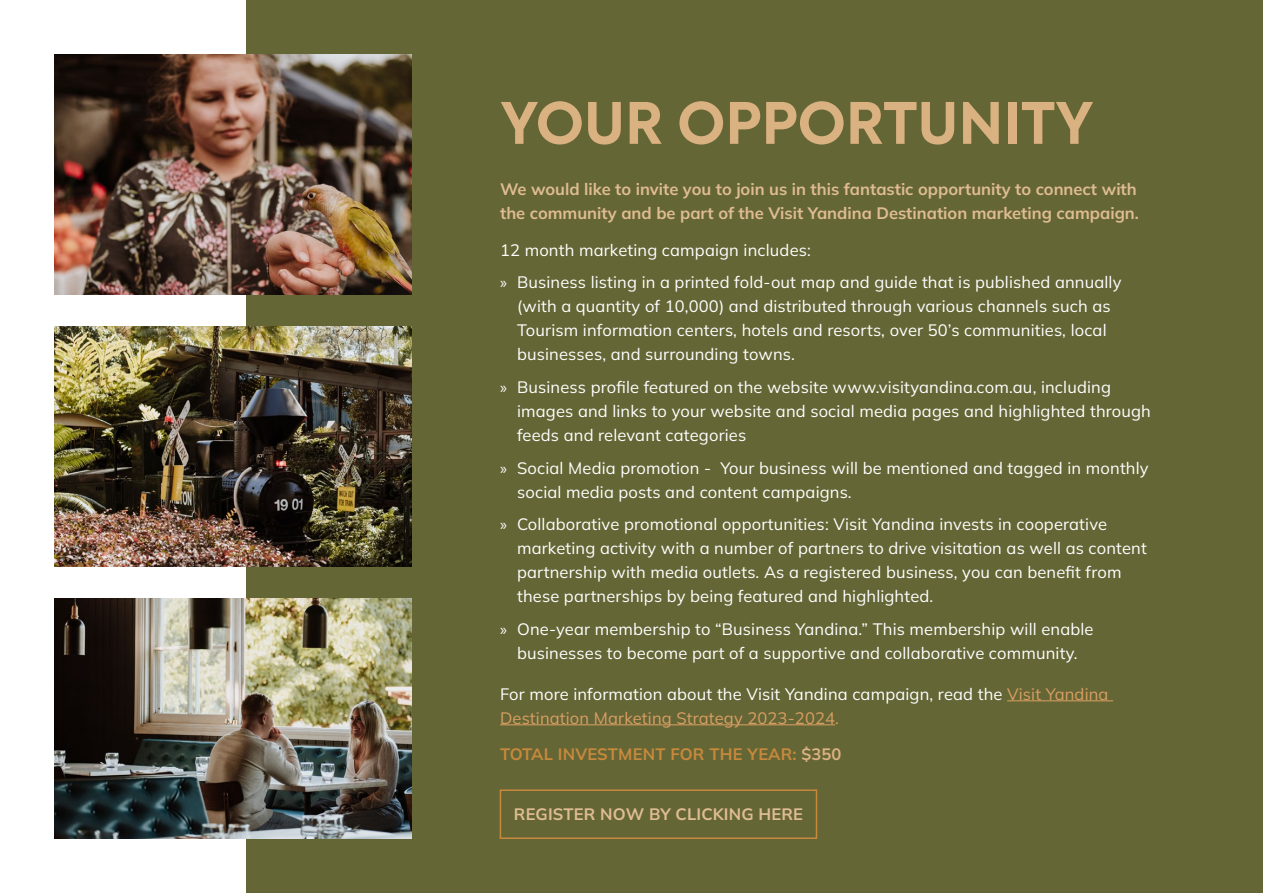
<style>
.page{position:relative;width:1263px;height:893px;background:#fff}
.page>*{position:absolute;margin:0;border:0;box-sizing:border-box;transform-origin:0 0}
.t1{font:700 56.7px "Axiforma";color:#dab180}
.t2{font:16.5px/24px "Mulish";letter-spacing:.01em;color:#fff}
.t3{font:700 16.5px/24px "Mulish";color:#dfbc91}
.t4{font:700 16.5px "Mulish";letter-spacing:.01em;color:#c7893c}
.s1{font-family:"Myriad Pro"}
.s2{color:#d99f62}
.s3{color:#dab180}
</style>
<div class="page">
<div style="left:247px;top:0;width:1016px;height:893px;background:#656636"></div>
<hr style="left:1007px;top:701px;width:106px;height:1px;background:#d99f62">
<hr style="left:500px;top:725px;width:335px;height:1px;background:#d99f62">
<img style="left:54px;top:54px;width:358px;height:240px">
<img style="left:54px;top:326px;width:358px;height:241px">
<img style="left:54px;top:599px;width:358px;height:240px">
<div style="left:500px;top:789px;width:317px;height:50px;border:2px solid #c7893c"></div>
<h1 class="t1" style="left:500px;top:85px;width:595px">YOUR OPPORTUNITY</h1>
<p class="t3" style="left:500px;top:177px;width:640px">We would like to invite you to join us in this fantastic opportunity to connect with the community and be part of the Visit Yandina Destination marketing campaign.</p>
<p class="t2" style="left:500px;top:233px;width:623px;line-height:32.5px">12 month marketing campaign includes:<br><span class="s1">»</span> Business listing in a printed fold-out map and guide that is published annually</p>
<p class="t2" style="left:517px;top:294px;width:595px">(with a quantity of 10,000) and distributed through various channels such as<br>Tourism information centers, hotels and resorts, over 50’s communities, local businesses, and surrounding towns.</p>
<p class="t2" style="left:517px;top:375px;width:635px;text-indent:-17px"><span class="s1">»</span> Business profile featured on the website www.visityandina.com.au, including images and links to your website and social media pages and highlighted through feeds and relevant categories</p>
<p class="t2" style="left:517px;top:455px;width:633px;text-indent:-17px"><span class="s1">»</span> Social Media promotion - Your business will be mentioned and tagged in monthly social media posts and content campaigns.</p>
<p class="t2" style="left:517px;top:512px;width:631px;text-indent:-17px"><span class="s1">»</span> Collaborative promotional opportunities: Visit Yandina invests in cooperative marketing activity with a number of partners to drive visitation as well as content partnership with media outlets. As a registered business, you can benefit from these partnerships by being featured and highlighted.</p>
<p class="t2" style="left:500px;top:616px;width:595px;text-align:center"><span class="s1">»</span> One-year membership to “Business Yandina.” This membership will enable businesses to become part of a supportive and collaborative community.</p>
<p class="t2" style="left:500px;top:681px;width:610px">For more information about the Visit Yandina campaign, read the <span class="s2">Visit Yandina<br>Destination Marketing Strategy 2023-2024.</span></p>
<p class="t4" style="left:500px;top:743px;width:343px">TOTAL INVESTMENT FOR THE YEAR: <span class="s3">$350</span></p>
<p class="t3" style="left:514px;top:802px;width:291px">REGISTER NOW BY CLICKING HERE</p>
</div>
